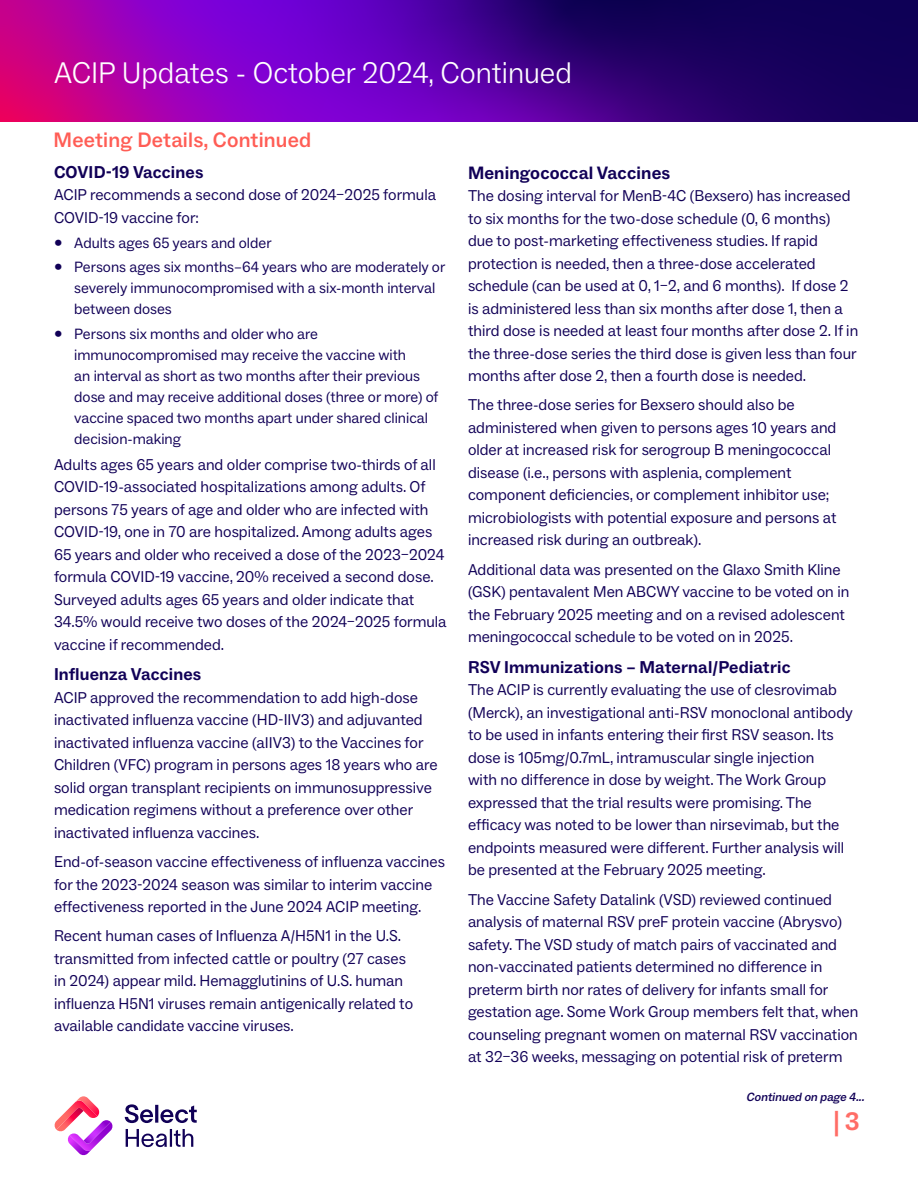
<style>
.page{position:relative;width:918px;height:1188px;background:#fff}
.page>*{position:absolute;margin:0;border:0;box-sizing:border-box;transform-origin:0 0}
.t1{font:300 30px "ABC Social";color:#fff}
.t2{font:700 25.5px "ABC Social";color:#ff6d66}
.Body_Copy__Sidebar_12_pt_Dk_Blue{font:500 21px "ABC Social";letter-spacing:.01em;color:#ff5d55}
.Body_Copy__Sidebar_12_pt_Dk_Blue-2{font:700 18px "ABC Social";letter-spacing:.01em;color:#110057}
.Body_Copy__Sidebar_12_pt_Dk_Blue-3{font:700 17.25px "ABC Social";letter-spacing:.01em;color:#110057}
.Body_Copy__10_5_pt_Blue{font:15.75px/22.5px "ABC Social";color:#110057}
.t3{font:15px/21px "ABC Social";color:#110057}
.Continued_On_From{font:italic 500 12px "ABC Social";color:#110057}
</style>
<div class="page">
<svg style="left:0;top:0;width:918px;height:122px;background:#5d0092"></svg>
<svg style="left:125px;top:1104px;width:72px;height:43px"></svg>
<svg style="left:54px;top:1096px;width:59px;height:60px"></svg>
<h1 class="t1" style="left:54px;top:55px;width:520px">ACIP Updates - October 2024, Continued</h1>
<p class="Body_Copy__Sidebar_12_pt_Dk_Blue" style="left:54px;top:127px;width:259px">Meeting Details, Continued</p>
<p class="Body_Copy__Sidebar_12_pt_Dk_Blue-3" style="left:54px;top:162px;width:151px">COVID-19 Vaccines</p>
<p class="Body_Copy__10_5_pt_Blue" style="left:54px;top:184px;width:384px">ACIP recommends a second dose of 2024–2025 formula<br>COVID-19 vaccine for:</p>
<p class="t3" style="left:54px;top:232px;width:219px">• Adults ages 65 years and older</p>
<p class="t3" style="left:74px;top:257px;width:373px;text-indent:-20px">• Persons ages six months–64 years who are moderately or severely immunocompromised with a six-month interval between doses</p>
<p class="t3" style="left:74px;top:323px;width:366px;text-indent:-20px">• Persons six months and older who are immunocompromised may receive the vaccine with<br>an interval as short as two months after their previous dose and may receive additional doses (three or more) of vaccine spaced two months apart under shared clinical decision-making</p>
<p class="Body_Copy__10_5_pt_Blue" style="left:54px;top:453px;width:394px">Adults ages 65 years and older comprise two-thirds of all COVID-19-associated hospitalizations among adults. Of persons 75 years of age and older who are infected with COVID-19, one in 70 are hospitalized. Among adults ages 65 years and older who received a dose of the 2023–2024 formula COVID-19 vaccine, 20% received a second dose.<br>Surveyed adults ages 65 years and older indicate that 34.5% would receive two doses of the 2024–2025 formula vaccine if recommended.</p>
<p class="Body_Copy__Sidebar_12_pt_Dk_Blue-3" style="left:54px;top:664px;width:149px">Influenza Vaccines</p>
<p class="Body_Copy__10_5_pt_Blue" style="left:54px;top:686px;width:385px">ACIP approved the recommendation to add high-dose inactivated influenza vaccine (HD-IIV3) and adjuvanted inactivated influenza vaccine (aIIV3) to the Vaccines for Children (VFC) program in persons ages 18 years who are solid organ transplant recipients on immunosuppressive medication regimens without a preference over other inactivated influenza vaccines.</p>
<p class="Body_Copy__10_5_pt_Blue" style="left:54px;top:851px;width:393px">End-of-season vaccine effectiveness of influenza vaccines for the 2023-2024 season was similar to interim vaccine effectiveness reported in the June 2024 ACIP meeting.</p>
<p class="Body_Copy__10_5_pt_Blue" style="left:54px;top:925px;width:361px">Recent human cases of Influenza A/H5N1 in the U.S. transmitted from infected cattle or poultry (27 cases in 2024) appear mild. Hemagglutinins of U.S. human influenza H5N1 viruses remain antigenically related to available candidate vaccine viruses.</p>
<p class="Body_Copy__Sidebar_12_pt_Dk_Blue-2" style="left:468px;top:161px;width:204px">Meningococcal Vaccines</p>
<p class="Body_Copy__10_5_pt_Blue" style="left:468px;top:185px;width:392px">The dosing interval for MenB-4C (Bexsero) has increased to six months for the two-dose schedule (0, 6 months) due to post-marketing effectiveness studies. If rapid protection is needed, then a three-dose accelerated schedule (can be used at 0, 1–2, and 6 months). If dose 2 is administered less than six months after dose 1, then a third dose is needed at least four months after dose 2. If in the three-dose series the third dose is given less than four months after dose 2, then a fourth dose is needed.</p>
<p class="Body_Copy__10_5_pt_Blue" style="left:468px;top:394px;width:370px">The three-dose series for Bexsero should also be administered when given to persons ages 10 years and older at increased risk for serogroup B meningococcal disease (i.e., persons with asplenia, complement component deficiencies, or complement inhibitor use; microbiologists with potential exposure and persons at increased risk during an outbreak).</p>
<p class="Body_Copy__10_5_pt_Blue" style="left:468px;top:558px;width:383px">Additional data was presented on the Glaxo Smith Kline (GSK) pentavalent Men ABCWY vaccine to be voted on in the February 2025 meeting and on a revised adolescent meningococcal schedule to be voted on in 2025.</p>
<p class="Body_Copy__Sidebar_12_pt_Dk_Blue-3" style="left:468px;top:656px;width:324px">RSV Immunizations – Maternal/Pediatric</p>
<p class="Body_Copy__10_5_pt_Blue" style="left:468px;top:679px;width:386px">The ACIP is currently evaluating the use of clesrovimab (Merck), an investigational anti-RSV monoclonal antibody to be used in infants entering their first RSV season. Its dose is 105mg/0.7mL, intramuscular single injection<br>with no difference in dose by weight. The Work Group expressed that the trial results were promising. The efficacy was noted to be lower than nirsevimab, but the endpoints measured were different. Further analysis will be presented at the February 2025 meeting.</p>
<p class="Body_Copy__10_5_pt_Blue" style="left:468px;top:888px;width:392px">The Vaccine Safety Datalink (VSD) reviewed continued analysis of maternal RSV preF protein vaccine (Abrysvo) safety. The VSD study of match pairs of vaccinated and non-vaccinated patients determined no difference in preterm birth nor rates of delivery for infants small for gestation age. Some Work Group members felt that, when counseling pregnant women on maternal RSV vaccination at 32–36 weeks, messaging on potential risk of preterm</p>
<p class="Continued_On_From" style="left:746px;top:1089px;width:122px">Continued on page 4...</p>
<h2 class="t2" style="left:833px;top:1105px;width:28px">| 3</h2>
</div>
